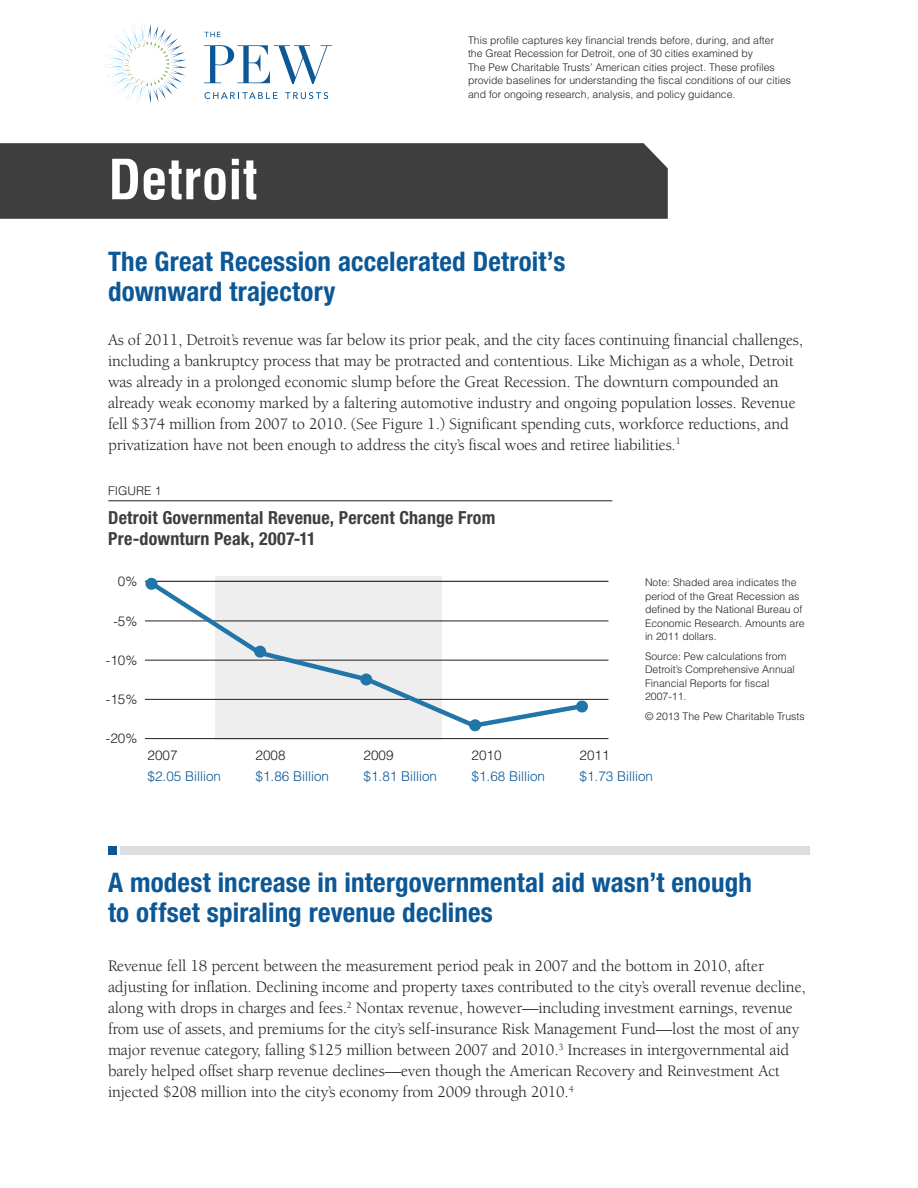
<style>
.page{position:relative;width:918px;height:1188px;background:#fff}
.page>*{position:absolute;margin:0;border:0;box-sizing:border-box;transform-origin:0 0}
.t1{font:700 condensed 54px "Helvetica LT Std";color:#fff}
.Section_Headlines{font:700 condensed 27px/30px "Helvetica Neue LT Std";letter-spacing:.01em;color:#0c5896}
.t2{font:700 condensed 18px/21px "Helvetica Neue LT Std";letter-spacing:.01em;color:#3e3e3f}
.Body_Copy{font:16.5px/21px "Berkeley Std";letter-spacing:-.01em;color:#231f20}
.t3{font:300 13.5px "Helvetica LT Std";color:#0c5896}
.t4{font:300 13.5px "Helvetica LT Std";color:#231f20}
.t5{font:300 12px "Helvetica LT Std";color:#231f20}
.t6{font:300 10.5px/13.5px "Helvetica LT Std";color:#231f20}
</style>
<div class="page">
<div style="left:0;top:143px;width:668px;height:76px;background:#3e3e3f"></div>
<div style="left:215px;top:576px;width:227px;height:163px;background:#eeeeef"></div>
<hr style="left:108px;top:501px;width:504px;height:1px;background:#231f20">
<svg style="left:105px;top:23px;width:82px;height:81px"></svg>
<svg style="left:204px;top:45px;width:128px;height:39px"></svg>
<svg style="left:204px;top:92px;width:74px;height:7px"></svg>
<svg style="left:285px;top:92px;width:43px;height:7px"></svg>
<svg style="left:205px;top:32px;width:16px;height:5px"></svg>
<div style="left:121px;top:846px;width:689px;height:9px;background:#dcdddf"></div>
<div style="left:108px;top:846px;width:9px;height:9px;background:#0c5896"></div>
<hr style="left:145px;top:581px;width:463px;height:1px;background:#231f20">
<hr style="left:145px;top:621px;width:463px;height:1px;background:#231f20">
<hr style="left:145px;top:660px;width:463px;height:1px;background:#231f20">
<hr style="left:145px;top:699px;width:463px;height:1px;background:#231f20">
<hr style="left:145px;top:738px;width:463px;height:1px;background:#231f20">
<svg style="left:145px;top:577px;width:442px;height:153px"></svg>
<div style="left:146px;top:578px;width:12px;height:12px;background:#2275a9;border-radius:50%"></div>
<div style="left:254px;top:646px;width:12px;height:12px;background:#2275a9;border-radius:50%"></div>
<div style="left:360px;top:674px;width:12px;height:12px;background:#2275a9;border-radius:50%"></div>
<div style="left:469px;top:719px;width:12px;height:12px;background:#2275a9;border-radius:50%"></div>
<div style="left:576px;top:700px;width:12px;height:12px;background:#2275a9;border-radius:50%"></div>
<p class="t1" style="left:108px;top:146px;width:151px">Detroit</p>
<p class="t6" style="left:468px;top:33px;width:325px">This profile captures key financial trends before, during, and after the Great Recession for Detroit, one of 30 cities examined by<br>The Pew Charitable Trusts’ American cities project. These profiles provide baselines for understanding the fiscal conditions of our cities and for ongoing research, analysis, and policy guidance.</p>
<p class="Section_Headlines" style="left:108px;top:246px;width:459px">The Great Recession accelerated Detroit’s downward trajectory</p>
<p class="Body_Copy" style="left:108px;top:329px;width:697px">As of 2011, Detroit’s revenue was far below its prior peak, and the city faces continuing financial challenges, including a bankruptcy process that may be protracted and contentious. Like Michigan as a whole, Detroit was already in a prolonged economic slump before the Great Recession. The downturn compounded an already weak economy marked by a faltering automotive industry and ongoing population losses. Revenue fell $374 million from 2007 to 2010. (See Figure 1.) Significant spending cuts, workforce reductions, and privatization have not been enough to address the city’s fiscal woes and retiree liabilities.<sup>1</sup></p>
<h1 class="t5" style="left:108px;top:483px;width:55px">FIGURE 1</h1>
<h1 class="t2" style="left:108px;top:507px;width:389px">Detroit Governmental Revenue, Percent Change From<br>Pre-downturn Peak, 2007-11</h1>
<h1 class="t4" style="left:118px;top:573px;width:21px">0%</h1>
<h1 class="t4" style="left:113px;top:612px;width:26px">-5%</h1>
<h1 class="t4" style="left:106px;top:652px;width:33px">-10%</h1>
<h1 class="t4" style="left:106px;top:691px;width:33px">-15%</h1>
<h1 class="t4" style="left:106px;top:730px;width:33px">-20%</h1>
<p class="t6" style="left:645px;top:576px;width:161px">Note: Shaded area indicates the period of the Great Recession as defined by the National Bureau of<br>Economic Research. Amounts are in 2011 dollars.</p>
<p class="t6" style="left:645px;top:649px;width:151px">Source: Pew calculations from<br>Detroit’s Comprehensive Annual<br>Financial Reports for fiscal<br>2007-11.</p>
<p class="t6" style="left:645px;top:709px;width:161px">© 2013 The Pew Charitable Trusts</p>
<h1 class="t4" style="left:148px;top:747px;width:32px">2007</h1>
<h1 class="t4" style="left:256px;top:747px;width:32px">2008</h1>
<h1 class="t4" style="left:364px;top:747px;width:32px">2009</h1>
<h1 class="t4" style="left:472px;top:747px;width:32px">2010</h1>
<h1 class="t4" style="left:580px;top:747px;width:32px">2011</h1>
<h1 class="t3" style="left:148px;top:768px;width:75px">$2.05 Billion</h1>
<h1 class="t3" style="left:256px;top:768px;width:75px">$1.86 Billion</h1>
<h1 class="t3" style="left:364px;top:768px;width:75px">$1.81 Billion</h1>
<h1 class="t3" style="left:472px;top:768px;width:75px">$1.68 Billion</h1>
<h1 class="t3" style="left:580px;top:768px;width:75px">$1.73 Billion</h1>
<h1 class="Section_Headlines" style="left:108px;top:867px;width:645px">A modest increase in intergovernmental aid wasn’t enough to offset spiraling revenue declines</h1>
<p class="Body_Copy" style="left:108px;top:956px;width:699px">Revenue fell 18 percent between the measurement period peak in 2007 and the bottom in 2010, after adjusting for inflation. Declining income and property taxes contributed to the city’s overall revenue decline, along with drops in charges and fees.<sup>2</sup> Nontax revenue, however—including investment earnings, revenue from use of assets, and premiums for the city’s self-insurance Risk Management Fund—lost the most of any major revenue category, falling $125 million between 2007 and 2010.<sup>3</sup> Increases in intergovernmental aid barely helped offset sharp revenue declines—even though the American Recovery and Reinvestment Act injected $208 million into the city’s economy from 2009 through 2010.<sup>4</sup></p>
</div>
